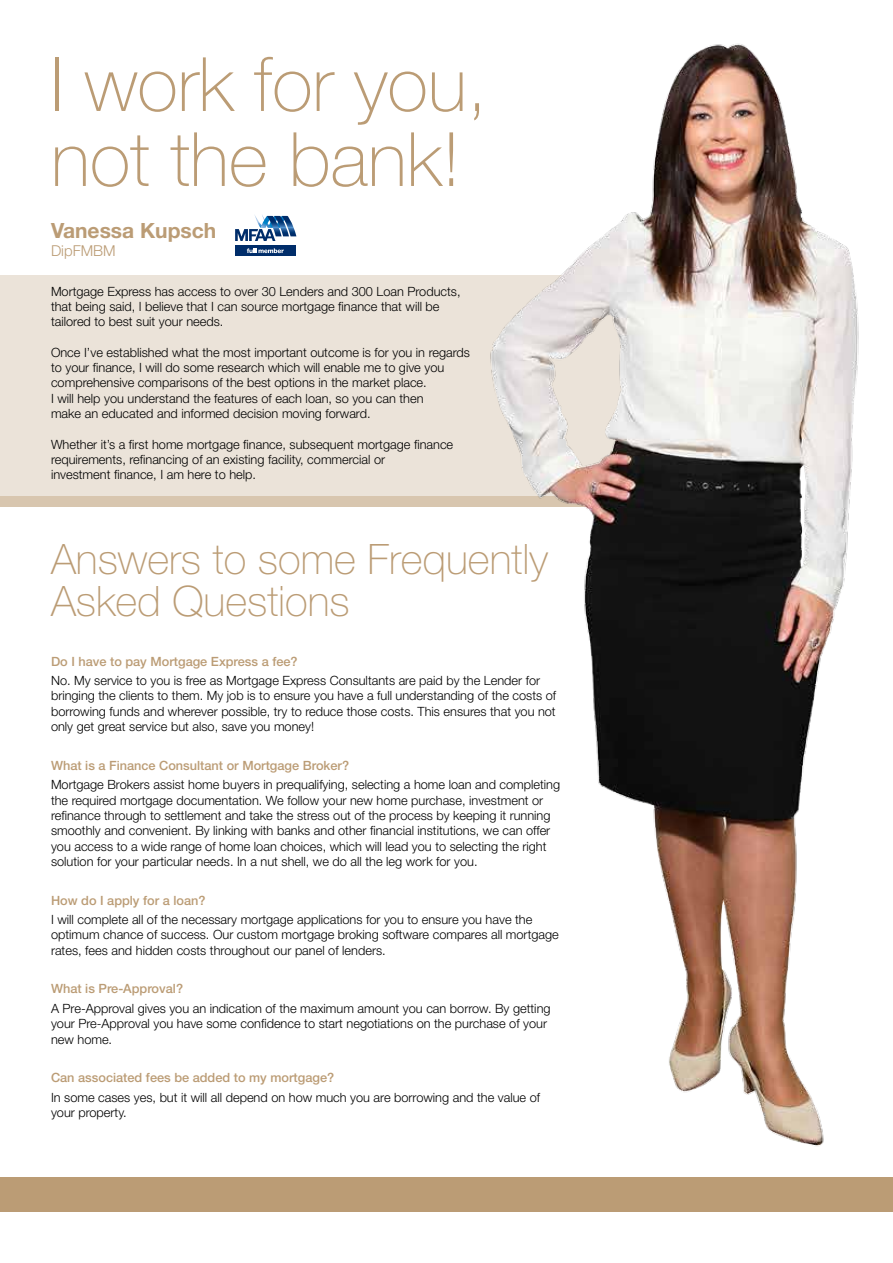
<style>
.page{position:relative;width:893px;height:1263px;background:#fff}
.page>*{position:absolute;margin:0;border:0;box-sizing:border-box;transform-origin:0 0}
.t1{font:100 75px/75px "Helvetica Neue LT Std";color:#bb9c75}
.t2{font:100 42px/42px "Helvetica Neue LT Std";color:#bb9c75}
.t3{font:700 21px "Helvetica Neue LT Std";color:#bb9c75}
.t4{font:300 15px "Helvetica Neue LT Std";color:#bb9c75}
.t5{font:300 12.75px/15.3px "Helvetica Neue LT Std";color:#000}
.t6{font:500 12.75px "Helvetica Neue LT Std";color:#bb9c75}
</style>
<div class="page">
<div style="left:0;top:275px;width:753px;height:221px;background:#ebe3d9"></div>
<div style="left:0;top:496px;width:753px;height:11px;background:#d8c6af"></div>
<div style="left:0;top:1178px;width:893px;height:34px;background:#bb9c75"></div>
<img style="left:490px;top:43px;width:369px;height:1103px">
<div style="left:235px;top:245px;width:61px;height:11px;background:#002d6a"></div>
<svg style="left:235px;top:215px;width:61px;height:26px"></svg>
<svg style="left:247px;top:248px;width:37px;height:5px"></svg>
<h1 class="t1" style="left:51px;top:47px;width:438px">I work for you, not the bank!</h1>
<h3 class="t3" style="left:51px;top:218px;width:167px">Vanessa Kupsch</h3>
<p class="t4" style="left:51px;top:242px;width:66px">DipFMBM</p>
<p class="t5" style="left:51px;top:283px;width:411px">Mortgage Express has access to over 30 Lenders and 300 Loan Products, that being said, I believe that I can source mortgage finance that will be tailored to best suit your needs.</p>
<p class="t5" style="left:51px;top:344px;width:420px">Once I’ve established what the most important outcome is for you in regards to your finance, I will do some research which will enable me to give you comprehensive comparisons of the best options in the market place.<br>I will help you understand the features of each loan, so you can then<br>make an educated and informed decision moving forward.</p>
<p class="t5" style="left:51px;top:436px;width:404px">Whether it’s a first home mortgage finance, subsequent mortgage finance requirements, refinancing of an existing facility, commercial or<br>investment finance, I am here to help.</p>
<h2 class="t2" style="left:51px;top:538px;width:498px">Answers to some Frequently<br>Asked Questions</h2>
<p class="t6" style="left:51px;top:653px;width:248px">Do I have to pay Mortgage Express a fee?</p>
<p class="t5" style="left:51px;top:673px;width:507px">No. My service to you is free as Mortgage Express Consultants are paid by the Lender for bringing the clients to them. My job is to ensure you have a full understanding of the costs of borrowing funds and wherever possible, try to reduce those costs. This ensures that you not only get great service but also, save you money!</p>
<p class="t6" style="left:51px;top:758px;width:300px">What is a Finance Consultant or Mortgage Broker?</p>
<p class="t5" style="left:51px;top:777px;width:511px">Mortgage Brokers assist home buyers in prequalifying, selecting a home loan and completing the required mortgage documentation. We follow your new home purchase, investment or refinance through to settlement and take the stress out of the process by keeping it running smoothly and convenient. By linking with banks and other financial institutions, we can offer you access to a wide range of home loan choices, which will lead you to selecting the right solution for your particular needs. In a nut shell, we do all the leg work for you.</p>
<p class="t6" style="left:51px;top:892px;width:156px">How do I apply for a loan?</p>
<p class="t5" style="left:51px;top:912px;width:509px">I will complete all of the necessary mortgage applications for you to ensure you have the optimum chance of success. Our custom mortgage broking software compares all mortgage rates, fees and hidden costs throughout our panel of lenders.</p>
<p class="t6" style="left:51px;top:981px;width:134px">What is Pre-Approval?</p>
<p class="t5" style="left:51px;top:1000px;width:501px">A Pre-Approval gives you an indication of the maximum amount you can borrow. By getting your Pre-Approval you have some confidence to start negotiations on the purchase of your new home.</p>
<p class="t6" style="left:51px;top:1070px;width:285px">Can associated fees be added to my mortgage?</p>
<p class="t5" style="left:51px;top:1089px;width:491px">In some cases yes, but it will all depend on how much you are borrowing and the value of your property.</p>
</div>
